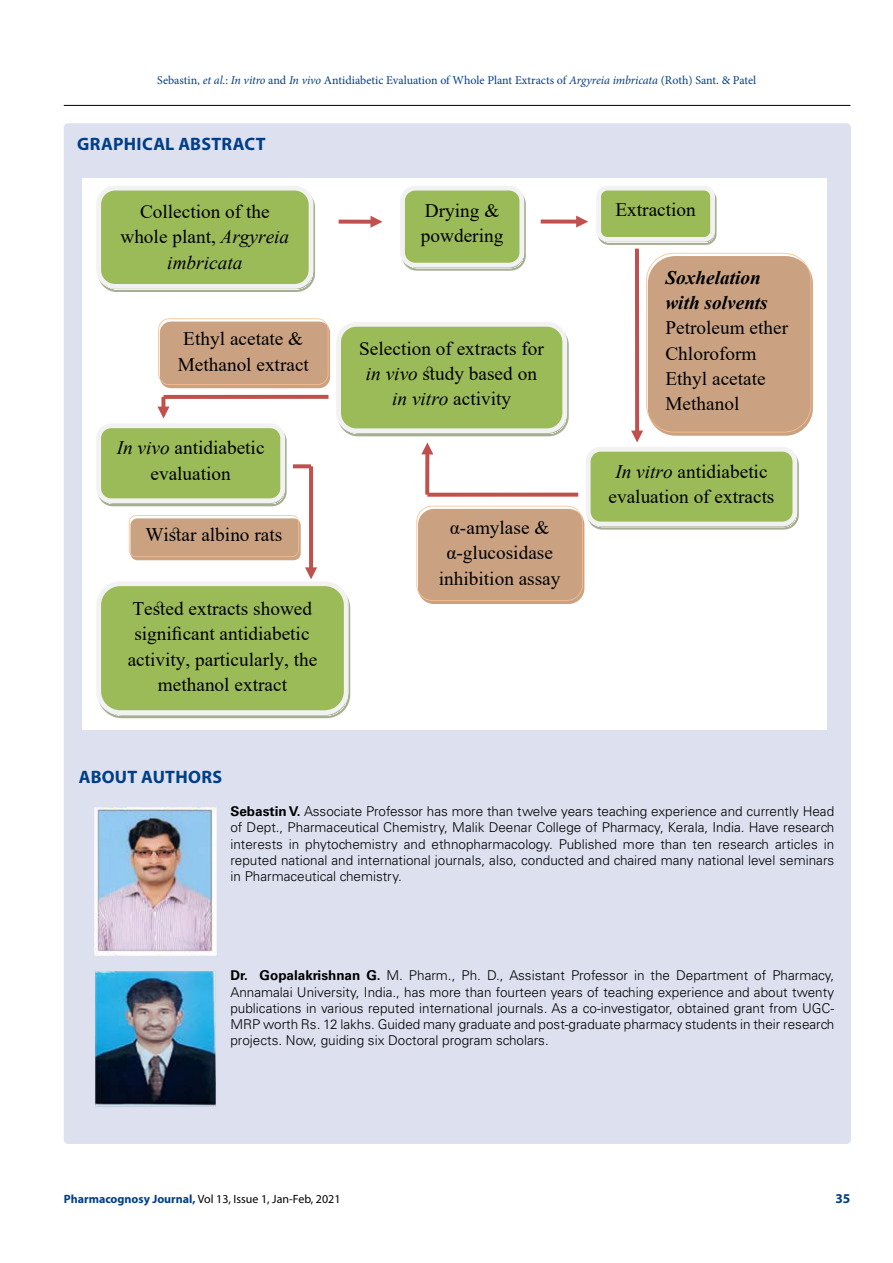
<style>
.page{position:relative;width:893px;height:1263px;background:#fff}
.page>*{position:absolute;margin:0;border:0;box-sizing:border-box;transform-origin:0 0}
.t1{font:19.05px/25.3px "Times New Roman";color:#000;text-align:center}
.t2{font:italic 700 19.05px/25.2px "Times New Roman";color:#000}
.t3{font:700 18px "Myriad Pro";letter-spacing:.015em;color:#003e88}
.t4{font:300 13.5px/16.2px "Univers LT Std";color:#000;text-align:justify}
.t5{font:700 13.5px "Myriad Pro";color:#003e88}
.t6{font:12px "Minion Pro";color:#003e88}
.t7{font:12px "Myriad Pro";color:#000}
.s1{font-style:italic}
.s2{font-weight:700}
.s3{font-weight:700;color:#003e88}
</style>
<div class="page">
<hr style="left:64px;top:105px;width:786px;height:1px;background:#000">
<div style="left:64px;top:123px;width:787px;height:1021px;background:#dde0ef;border-radius:4px"></div>
<div style="left:83px;top:178px;width:744px;height:552px;background:#fff"></div>
<div style="left:96px;top:186px;width:217px;height:103px;border:5px solid #f2f2f2;border-radius:16px"></div>
<div style="left:400px;top:186px;width:124px;height:81px;border:5px solid #f2f2f2;border-radius:13px"></div>
<div style="left:596px;top:186px;width:119px;height:56px;border:5px solid #f2f2f2;border-radius:9px"></div>
<svg style="left:98px;top:189px;width:713px;height:529px"></svg>
<img style="left:94px;top:807px;width:123px;height:149px">
<img style="left:95px;top:971px;width:121px;height:136px">
<p class="t6" style="left:157px;top:72px;width:600px">Sebastin, <span class="s1">et al</span>.: <span class="s1">In vitro</span> and <span class="s1">In vivo</span> Antidiabetic Evaluation of Whole Plant Extracts of <span class="s1">Argyreia imbricata</span> (Roth) Sant. &amp; Patel</p>
<h2 class="t3" style="left:77px;top:132px;width:190px">GRAPHICAL ABSTRACT</h2>
<h1 class="t1" style="left:120px;top:198px;width:170px">Collection of the whole plant, <span class="s1">Argyreia imbricata</span></h1>
<h1 class="t1" style="left:421px;top:197px;width:84px;text-align:left">Drying &amp; powdering</h1>
<h1 class="t1" style="left:615px;top:196px;width:82px">Extraction</h1>
<h1 class="t1" style="left:178px;top:325px;width:133px;text-align:left">Ethyl acetate &amp;<br>Methanol extract</h1>
<h1 class="t1" style="left:117px;top:435px;width:149px"><span class="s1">In vivo</span> antidiabetic evaluation</h1>
<h1 class="t1" style="left:145px;top:521px;width:138px">Wistar albino rats</h1>
<h1 class="t1" style="left:128px;top:595px;width:191px">Tested extracts showed significant antidiabetic activity, particularly, the methanol extract</h1>
<h2 class="t3" style="left:79px;top:765px;width:145px">ABOUT AUTHORS</h2>
<h1 class="t1" style="left:359px;top:335px;width:186px">Selection of extracts for <span class="s1">in vivo</span> study based on <span class="s1">in vitro</span> activity</h1>
<h1 class="t1" style="left:439px;top:514px;width:123px">α-amylase &amp; α-glucosidase inhibition assay</h1>
<h1 class="t2" style="left:665px;top:265px;width:104px">Soxhelation with solvents</h1>
<h1 class="t1" style="left:665px;top:315px;width:124px;text-align:left">Petroleum ether<br>Chloroform<br>Ethyl acetate<br>Methanol</h1>
<h1 class="t1" style="left:608px;top:458px;width:167px"><span class="s1">In vitro</span> antidiabetic evaluation of extracts</h1>
<p class="t4" style="left:230px;top:803px;width:605px"><span class="s2">Sebastin V.</span> Associate Professor has more than twelve years teaching experience and currently Head of Dept., Pharmaceutical Chemistry, Malik Deenar College of Pharmacy, Kerala, India. Have research interests in phytochemistry and ethnopharmacology. Published more than ten research articles in reputed national and international journals, also, conducted and chaired many national level seminars in Pharmaceutical chemistry.</p>
<p class="t4" style="left:230px;top:967px;width:605px"><span class="s2">Dr. Gopalakrishnan G.</span> M. Pharm., Ph. D., Assistant Professor in the Department of Pharmacy, Annamalai University, India., has more than fourteen years of teaching experience and about twenty publications in various reputed international journals. As a co-investigator, obtained grant from UGC-MRP worth Rs. 12 lakhs. Guided many graduate and post-graduate pharmacy students in their research projects. Now, guiding six Doctoral program scholars.</p>
<p class="t7" style="left:64px;top:1191px;width:278px"><span class="s3">Pharmacognosy Journal,</span> Vol 13, Issue 1, Jan-Feb, 2021</p>
<p class="t5" style="left:835px;top:1189px;width:16px">35</p>
</div>
